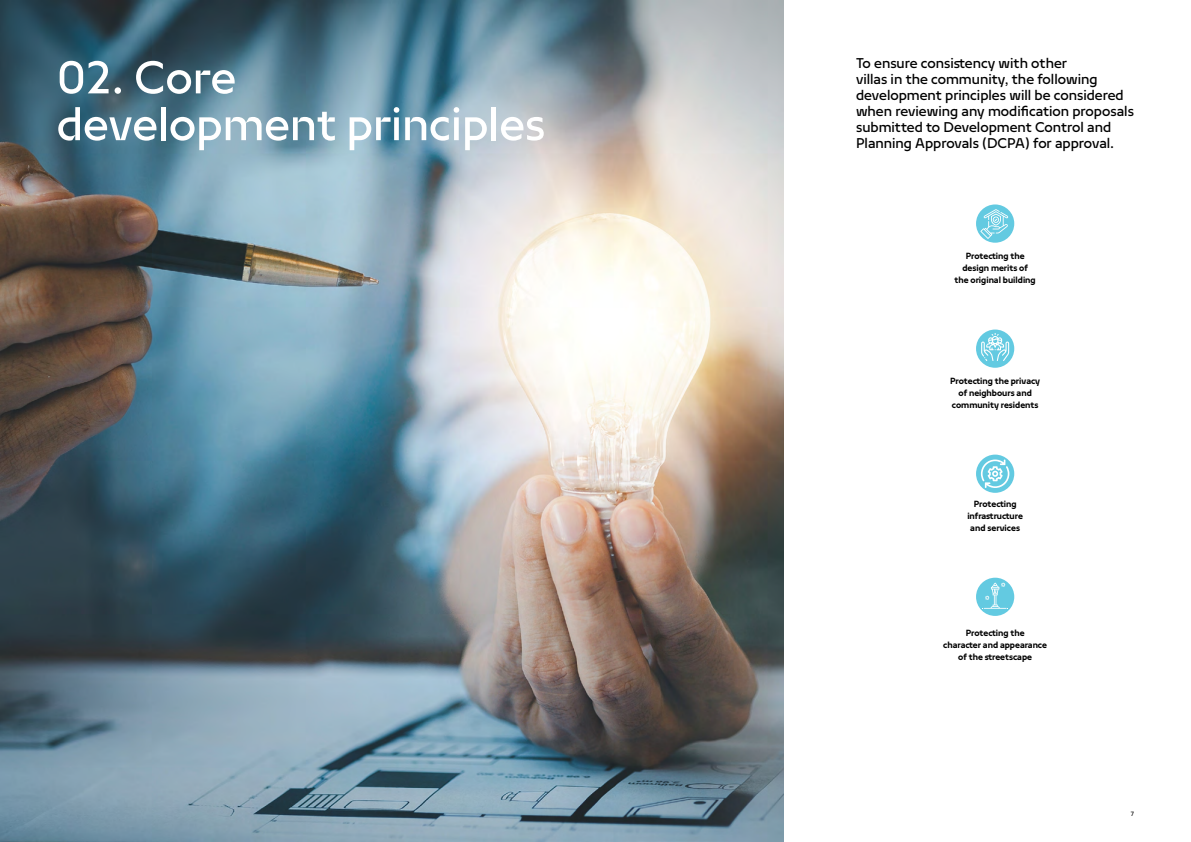
<style>
.page{position:relative;width:1191px;height:842px;background:#fff}
.page>*{position:absolute;margin:0;border:0;box-sizing:border-box;transform-origin:0 0}
.t1{font:52px/46.8px "Nakheel Headline";color:#fff}
.t2{font:16px/16px "Nakheel Text";color:#000}
.t3{font:700 10px/12px "Nakheel Text";color:#000;text-align:center}
.t4{font:7px "Nakheel Text";color:#000}
</style>
<div class="page">
<img style="left:0;top:0;width:783px;height:842px">
<div style="left:976px;top:204px;width:38px;height:39px;background:#63cae1;border-radius:50%"></div>
<svg style="left:980px;top:209px;width:28px;height:30px"></svg>
<div style="left:976px;top:330px;width:38px;height:38px;background:#63cae1;border-radius:50%"></div>
<svg style="left:981px;top:333px;width:28px;height:28px"></svg>
<div style="left:976px;top:578px;width:38px;height:38px;background:#63cae1;border-radius:50%"></div>
<svg style="left:982px;top:582px;width:26px;height:27px"></svg>
<div style="left:976px;top:455px;width:38px;height:38px;background:#63cae1;border-radius:50%"></div>
<svg style="left:981px;top:459px;width:28px;height:29px"></svg>
<h1 class="t1" style="left:57px;top:52px;width:490px">02. Core<br>development principles</h1>
<p class="t2" style="left:856px;top:55px;width:279px">To ensure consistency with other<br>villas in the community, the following development principles will be considered when reviewing any modification proposals submitted to Development Control and Planning Approvals (DCPA) for approval.</p>
<p class="t3" style="left:954px;top:249px;width:83px">Protecting the design merits of the original building</p>
<p class="t3" style="left:950px;top:374px;width:92px">Protecting the privacy of neighbours and community residents</p>
<p class="t3" style="left:967px;top:498px;width:57px">Protecting infrastructure and services</p>
<p class="t3" style="left:943px;top:627px;width:105px">Protecting the<br>character and appearance of the streetscape</p>
<p class="t4" style="left:1131px;top:809px;width:5px">7</p>
</div>
